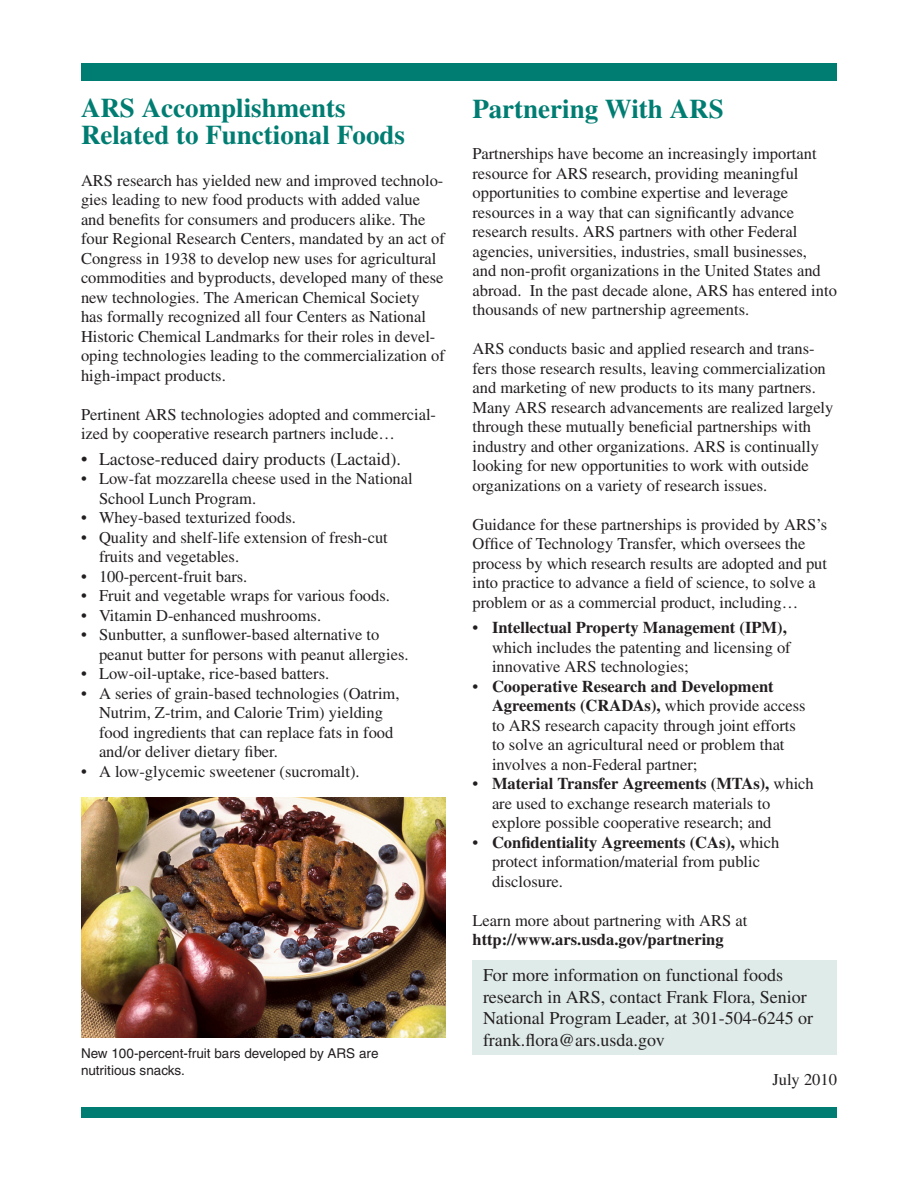
<style>
.page{position:relative;width:918px;height:1188px;background:#fff}
.page>*{position:absolute;margin:0;border:0;box-sizing:border-box;transform-origin:0 0}
.t1{font:700 27px "Times";color:#007d72}
.t2{font:18px/21.6px "Times";color:#231f20}
.t3{font:16.5px/19.5px "Times";color:#231f20}
.t4{font:700 16.5px "Times";color:#231f20}
.t5{font:13.5px/16.2px "Helvetica";color:#231f20}
.s1{font-weight:700}
.s2{font-weight:400}
</style>
<div class="page">
<div style="left:81px;top:63px;width:756px;height:18px;background:#007d72"></div>
<div style="left:81px;top:1107px;width:756px;height:11px;background:#007d72"></div>
<img style="left:81px;top:797px;width:364px;height:241px">
<div style="left:472px;top:961px;width:365px;height:94px;background:#dfebe9"></div>
<p class="t1" style="left:81px;top:92px;width:266px">ARS Accomplishments</p>
<p class="t1" style="left:81px;top:119px;width:326px">Related to Functional Foods</p>
<p class="t3" style="left:81px;top:170px;width:366px">ARS research has yielded new and improved technolo&shy;gies leading to new food products with added value and benefits for consumers and producers alike. The four Regional Research Centers, mandated by an act of Congress in 1938 to develop new uses for agricultural commodities and byproducts, developed many of these new technologies. The American Chemical Society has formally recognized all four Centers as National Historic Chemical Landmarks for their roles in devel&shy;oping technologies leading to the commercialization of high-impact products.</p>
<p class="t3" style="left:81px;top:404px;width:357px">Pertinent ARS technologies adopted and commercial&shy;ized by cooperative research partners include…</p>
<p class="t2" style="left:81px;top:448px;width:321px">• Lactose-reduced dairy products (Lactaid).</p>
<p class="t3" style="left:81px;top:469px;width:333px">• Low-fat mozzarella cheese used in the National</p>
<p class="t3" style="left:99px;top:488px;width:159px">School Lunch Program.</p>
<p class="t3" style="left:81px;top:508px;width:216px">• Whey-based texturized foods.</p>
<p class="t3" style="left:81px;top:527px;width:308px">• Quality and shelf-life extension of fresh-cut</p>
<p class="t3" style="left:99px;top:547px;width:142px">fruits and vegetables.</p>
<p class="t3" style="left:81px;top:566px;width:168px">• 100-percent-fruit bars.</p>
<p class="t3" style="left:81px;top:586px;width:310px">• Fruit and vegetable wraps for various foods.</p>
<p class="t3" style="left:81px;top:605px;width:242px">• Vitamin D-enhanced mushrooms.</p>
<p class="t3" style="left:81px;top:625px;width:300px">• Sunbutter, a sunflower-based alternative to</p>
<p class="t3" style="left:99px;top:644px;width:311px">peanut butter for persons with peanut allergies.</p>
<p class="t3" style="left:81px;top:664px;width:250px">• Low-oil-uptake, rice-based batters.</p>
<p class="t3" style="left:81px;top:683px;width:320px">• A series of grain-based technologies (Oatrim,</p>
<p class="t3" style="left:99px;top:703px;width:286px">Nutrim, Z-trim, and Calorie Trim) yielding</p>
<p class="t3" style="left:99px;top:722px;width:296px">food ingredients that can replace fats in food</p>
<p class="t3" style="left:99px;top:742px;width:180px">and/or deliver dietary fiber.</p>
<p class="t3" style="left:81px;top:761px;width:280px">• A low-glycemic sweetener (sucromalt).</p>
<p class="t5" style="left:81px;top:1045px;width:299px">New 100-percent-fruit bars developed by ARS are nutritious snacks.</p>
<p class="t1" style="left:472px;top:93px;width:253px">Partnering With ARS</p>
<p class="t3" style="left:472px;top:144px;width:346px">Partnerships have become an increasingly important resource for ARS research, providing meaningful</p>
<p class="t3" style="left:472px;top:183px;width:366px">opportunities to combine expertise and leverage resources in a way that can significantly advance research results. ARS partners with other Federal agencies, universities, industries, small businesses,<br>and non-profit organizations in the United States and abroad. In the past decade alone, ARS has entered into thousands of new partnership agreements.</p>
<p class="t3" style="left:472px;top:339px;width:363px">ARS conducts basic and applied research and trans&shy;fers those research results, leaving commercialization and marketing of new products to its many partners.<br>Many ARS research advancements are realized largely through these mutually beneficial partnerships with industry and other organizations. ARS is continually looking for new opportunities to work with outside organizations on a variety of research issues.</p>
<p class="t3" style="left:472px;top:514px;width:356px">Guidance for these partnerships is provided by ARS’s Office of Technology Transfer, which oversees the process by which research results are adopted and put into practice to advance a field of science, to solve a problem or as a commercial product, including…</p>
<p class="t3" style="left:472px;top:618px;width:320px;text-align:right">• <span class="s1">Intellectual Property Management (IPM), </span>which includes the patenting and licensing of</p>
<p class="t3" style="left:492px;top:657px;width:198px">innovative ARS technologies;</p>
<p class="t4" style="left:472px;top:676px;width:303px"><span class="s2">•</span> Cooperative Research and Development</p>
<p class="t4" style="left:492px;top:696px;width:315px">Agreements (CRADAs), <span class="s2">which provide access</span></p>
<p class="t3" style="left:492px;top:715px;width:305px">to ARS research capacity through joint efforts</p>
<p class="t3" style="left:492px;top:735px;width:294px">to solve an agricultural need or problem that</p>
<p class="t3" style="left:492px;top:754px;width:207px">involves a non-Federal partner;</p>
<p class="t4" style="left:472px;top:774px;width:343px"><span class="s2">•</span> Material Transfer Agreements (MTAs), <span class="s2">which</span></p>
<p class="t3" style="left:492px;top:793px;width:280px">are used to exchange research materials to</p>
<p class="t3" style="left:492px;top:813px;width:281px">explore possible cooperative research; and</p>
<p class="t4" style="left:472px;top:832px;width:308px"><span class="s2">•</span> Confidentiality Agreements (CAs), <span class="s2">which</span></p>
<p class="t3" style="left:492px;top:852px;width:270px">protect information/material from public</p>
<p class="t3" style="left:492px;top:871px;width:73px">disclosure.</p>
<p class="t3" style="left:472px;top:910px;width:276px">Learn more about partnering with ARS at</p>
<p class="t4" style="left:472px;top:930px;width:253px">http://www.ars.usda.gov/partnering</p>
<p class="t2" style="left:483px;top:964px;width:302px">For more information on functional foods</p>
<p class="t2" style="left:483px;top:986px;width:325px">research in ARS, contact Frank Flora, Senior</p>
<p class="t2" style="left:483px;top:1007px;width:332px">National Program Leader, at 301-504-6245 or frank.flora@ars.usda.gov</p>
<p class="t3" style="left:772px;top:1069px;width:66px">July 2010</p>
</div>
